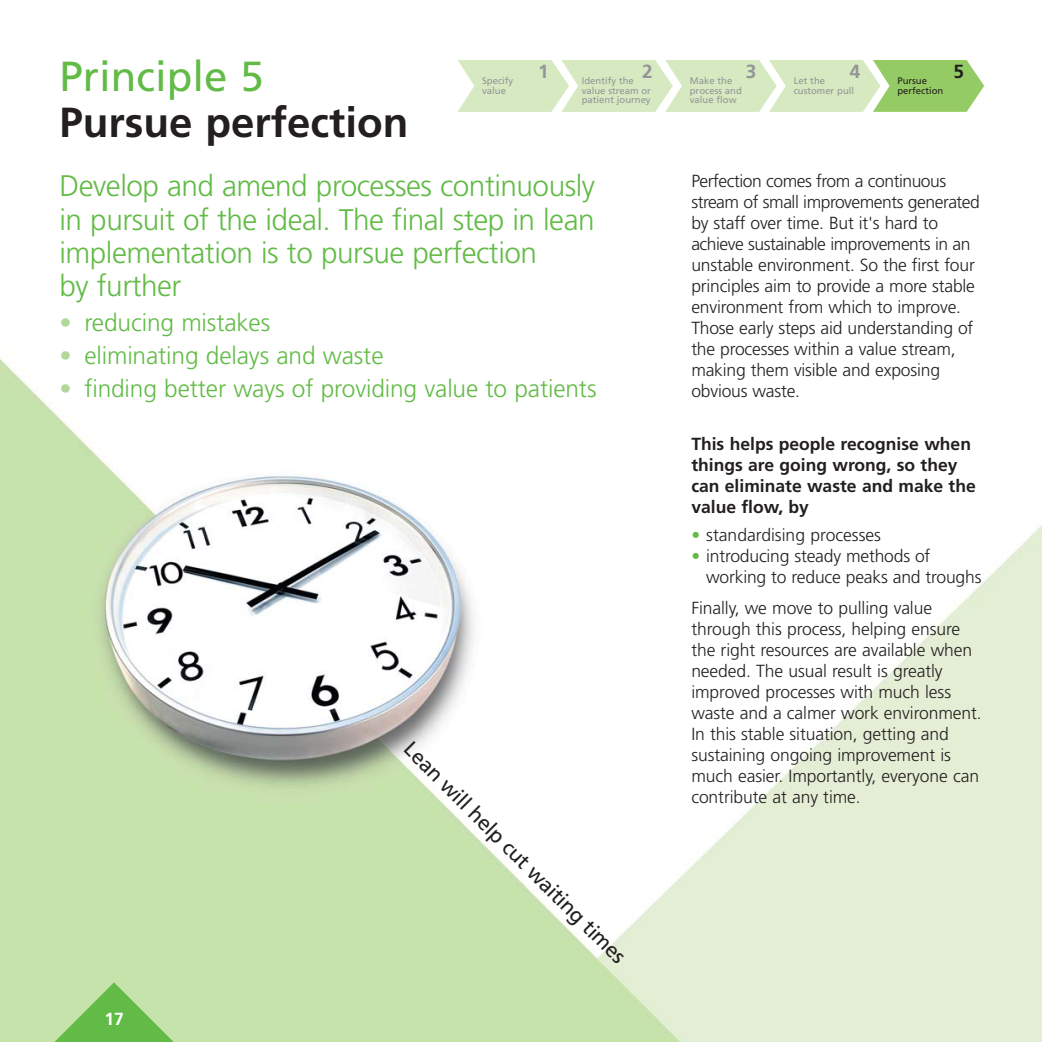
<style>
.page{position:relative;width:1042px;height:1042px;background:#fff}
.page>*{position:absolute;margin:0;border:0;box-sizing:border-box;transform-origin:0 0}
.t1{font:700 42px "Frutiger";color:#231f20}
.t2{font:42px "Frutiger";color:#62bb46}
.t3{font:300 29.75px/33.2px "Frutiger";letter-spacing:-.015em;color:#62bb46}
.t4{font:300 24.5px "Frutiger";letter-spacing:-.005em;color:#62bb46}
.t5{font:21px "Frutiger";color:#231f20}
.t6{font:700 19.07px "Frutiger";color:#939598}
.t7{font:700 19.07px "Frutiger";color:#231f20}
.t8{font:300 17.5px/21px "Frutiger";letter-spacing:-.01em;color:#231f20}
.t9{font:700 17.5px/21px "Frutiger";color:#231f20}
.t10{font:700 17.5px "Frutiger";color:#fff}
.t11{font:9.45px/9.5px "Frutiger";color:#939598}
.t12{font:9.45px/9.5px "Frutiger";color:#231f20}
.s1{color:#b1d89b}
.s2{color:#62bb46}
</style>
<div class="page">
<img style="left:0;top:357px;width:1042px;height:685px">
<svg style="left:54px;top:982px;width:120px;height:60px;background:#94cf79"></svg>
<svg style="left:458px;top:60px;width:526px;height:52px;background:#cee5b6"></svg>
<h1 class="t2" style="left:60px;top:60px;width:206px">Principle 5</h1>
<h1 class="t1" style="left:60px;top:105px;width:350px">Pursue perfection</h1>
<h2 class="t3" style="left:60px;top:172px;width:537px">Develop and amend processes continuously in pursuit of the ideal. The final step in lean implementation is to pursue perfection<br>by further</h2>
<h3 class="t4" style="left:60px;top:312px;width:212px"><span class="s1">•</span> reducing mistakes</h3>
<h3 class="t4" style="left:60px;top:346px;width:325px"><span class="s1">•</span> eliminating delays and waste</h3>
<h3 class="t4" style="left:60px;top:379px;width:538px"><span class="s1">•</span> finding better ways of providing value to patients</h3>
<p class="t6" style="left:642px;top:64px;width:12px">2</p>
<p class="t6" style="left:538px;top:64px;width:12px">1</p>
<p class="t11" style="left:482px;top:77px;width:33px">Specify value</p>
<p class="t11" style="left:582px;top:77px;width:71px">Identify the value stream or patient journey</p>
<p class="t5" style="left:414px;top:739px;width:305px;rotate:45deg">Lean will help cut waiting times</p>
<p class="t6" style="left:746px;top:64px;width:12px">3</p>
<p class="t11" style="left:690px;top:77px;width:54px">Make the process and value flow</p>
<p class="t6" style="left:850px;top:64px;width:12px">4</p>
<p class="t11" style="left:793px;top:77px;width:62px">Let the customer pull</p>
<p class="t12" style="left:897px;top:77px;width:47px">Pursue perfection</p>
<p class="t7" style="left:953px;top:64px;width:12px">5</p>
<p class="t8" style="left:691px;top:172px;width:290px">Perfection comes from a continuous stream of small improvements generated by staff over time. But it's hard to achieve sustainable improvements in an unstable environment. So the first four principles aim to provide a more stable environment from which to improve.<br>Those early steps aid understanding of the processes within a value stream, making them visible and exposing obvious waste.</p>
<p class="t9" style="left:691px;top:435px;width:286px">This helps people recognise when things are going wrong, so they can eliminate waste and make the value flow, by</p>
<p class="t8" style="left:691px;top:526px;width:191px"><span class="s2">•</span> standardising processes</p>
<p class="t8" style="left:706px;top:547px;width:277px;text-indent:-15px"><span class="s2">•</span> introducing steady methods of working to reduce peaks and troughs</p>
<p class="t8" style="left:691px;top:599px;width:292px">Finally, we move to pulling value through this process, helping ensure the right resources are available when needed. The usual result is greatly improved processes with much less waste and a calmer work environment.<br>In this stable situation, getting and sustaining ongoing improvement is much easier. Importantly, everyone can contribute at any time.</p>
<p class="t10" style="left:104px;top:1012px;width:21px">17</p>
</div>
